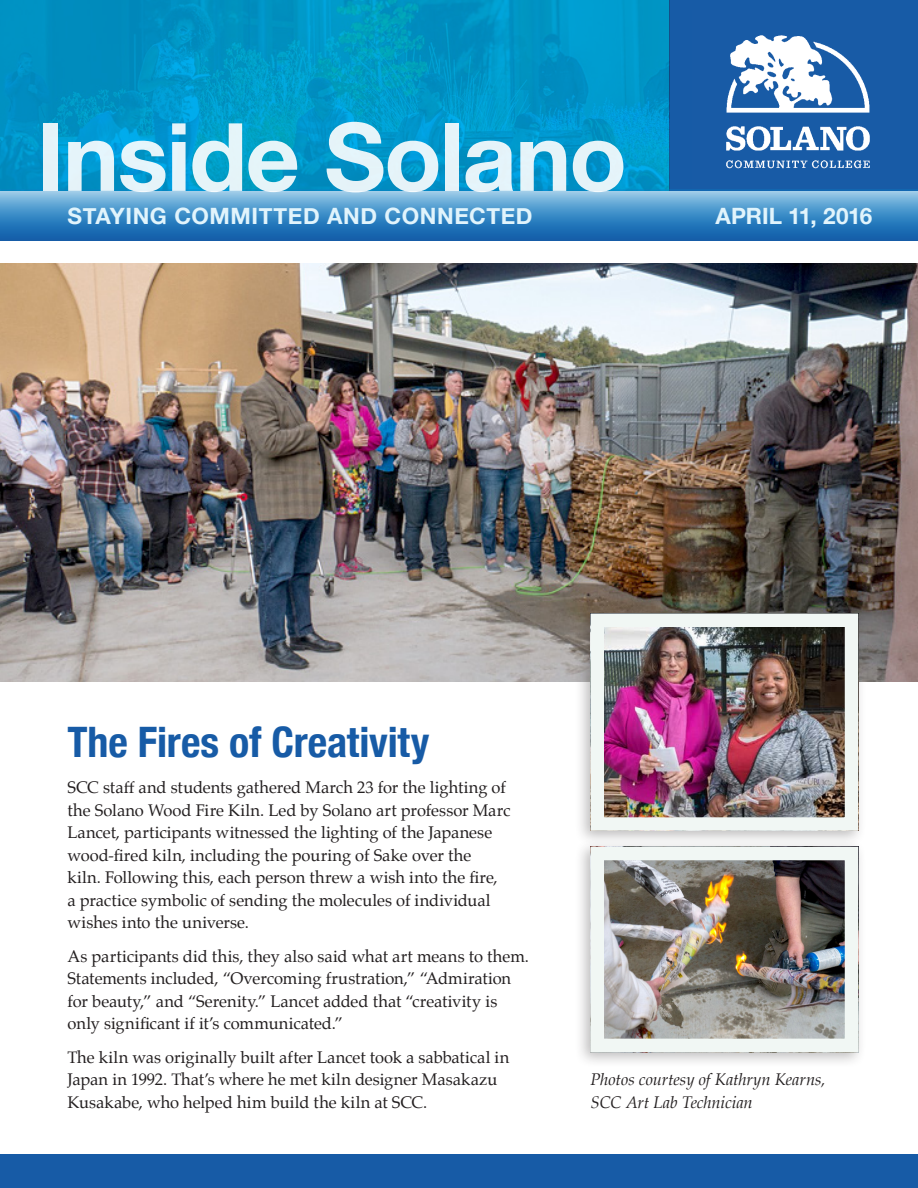
<style>
.page{position:relative;width:918px;height:1188px;background:#fff}
.page>*{position:absolute;margin:0;border:0;box-sizing:border-box;transform-origin:0 0}
.t1{font:700 94.65px "Helvetica Neue";letter-spacing:-.02em;color:#fff}
.headline{font:700 condensed 42px "Helvetica Neue";letter-spacing:-.005em;color:#175ba6}
.t2{font:700 22.5px "Helvetica Neue";letter-spacing:.02em;color:#e1f4fc}
.t3{font:700 22.5px "Helvetica Neue";letter-spacing:-.005em;color:#e1f4fc}
.body_text{font:16.5px/22.5px "Palatino";color:#231f20}
.t4{font:italic 16.5px/22.5px "Palatino";letter-spacing:-.005em;color:#231f20}
</style>
<div class="page">
<div style="left:670px;top:0;width:248px;height:190px;background:#175ba6"></div>
<img style="left:726px;top:35px;width:144px;height:134px">
<img style="left:0;top:0;width:670px;height:189px">
<svg style="left:0;top:189px;width:918px;height:52px;background:#418dc6"></svg>
<div style="left:0;top:1154px;width:918px;height:34px;background:#175ba6"></div>
<img style="left:0;top:264px;width:918px;height:418px">
<div style="left:575px;top:838px;width:292px;height:230px;background:#231f20;opacity:.3"></div>
<img style="left:606px;top:862px;width:237px;height:175px">
<div style="left:591px;top:847px;width:267px;height:205px;border:14px solid #f1f7f4"></div>
<div style="left:575px;top:605px;width:292px;height:242px;background:#231f20;opacity:.3"></div>
<img style="left:591px;top:613px;width:267px;height:203px">
<div style="left:591px;top:614px;width:267px;height:217px;border:14px solid #f1f7f4"></div>
<h1 class="t1" style="left:37px;top:83px;width:592px">Inside Solano</h1>
<p class="t2" style="left:68px;top:198px;width:467px">STAYING COMMITTED AND CONNECTED</p>
<p class="t3" style="left:715px;top:198px;width:158px">APRIL 11, 2016</p>
<p class="headline" style="left:68px;top:708px;width:364px">The Fires of Creativity</p>
<p class="body_text" style="left:68px;top:777px;width:445px">SCC staff and students gathered March 23 for the lighting of the Solano Wood Fire Kiln. Led by Solano art professor Marc Lancet, participants witnessed the lighting of the Japanese wood-fired kiln, including the pouring of Sake over the<br>kiln. Following this, each person threw a wish into the fire,<br>a practice symbolic of sending the molecules of individual wishes into the universe.</p>
<p class="body_text" style="left:68px;top:945px;width:463px">As participants did this, they also said what art means to them.<br>Statements included, “Overcoming frustration,” “Admiration for beauty,” and “Serenity.” Lancet added that “creativity is only significant if it’s communicated.”</p>
<p class="body_text" style="left:68px;top:1046px;width:443px">The kiln was originally built after Lancet took a sabbatical in<br>Japan in 1992. That’s where he met kiln designer Masakazu<br>Kusakabe, who helped him build the kiln at SCC.</p>
<p class="t4" style="left:591px;top:1068px;width:236px">Photos courtesy of Kathryn Kearns,<br>SCC Art Lab Technician</p>
</div>
